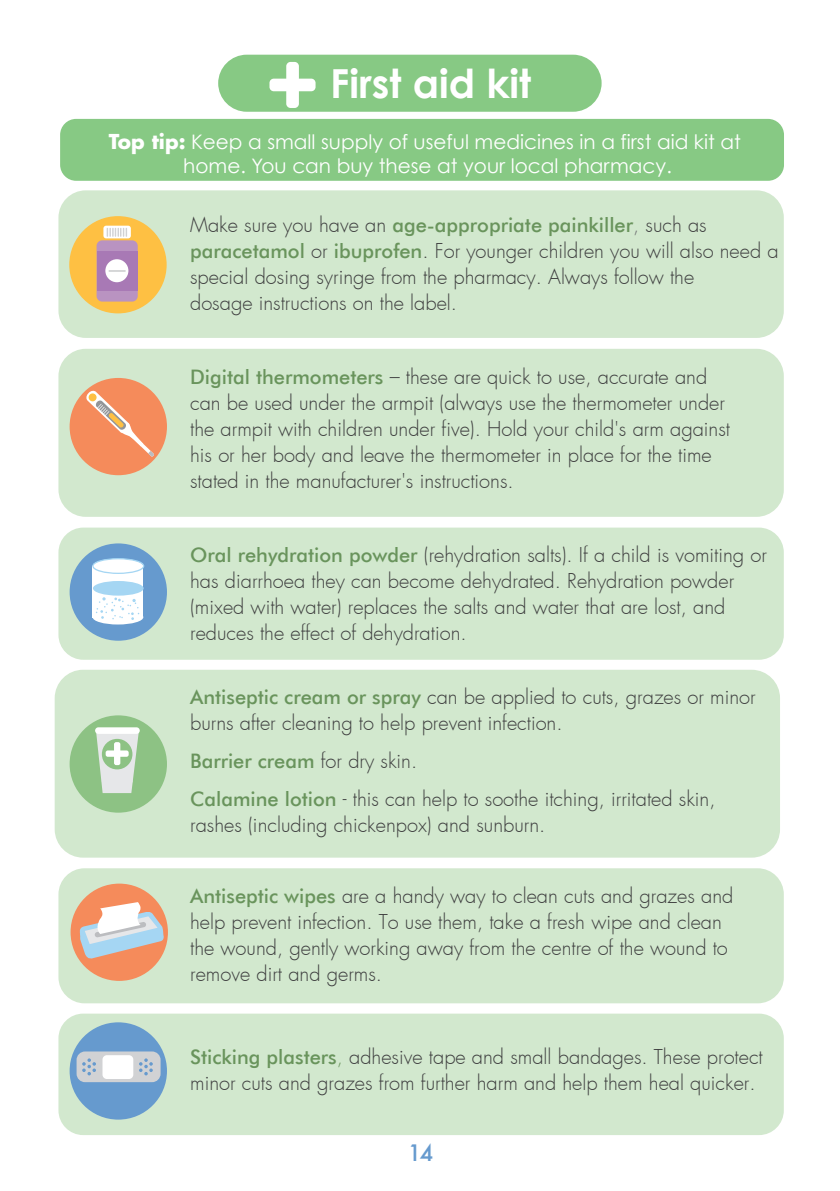
<style>
.page{position:relative;width:840px;height:1191px;background:#fff}
.page>*{position:absolute;margin:0;border:0;box-sizing:border-box;transform-origin:0 0}
.t1{font:700 40px "Century Gothic";color:#fff}
.t2{font:500 22px "Futura";color:#669ace}
.t3{font:300 20px/26px "Futura";color:#3e3e3f}
.t4{font:20px/24px "Century Gothic";color:#fff;text-align:center}
.t5{font:500 20px "Futura BT";color:#69945c}
.s1{font-family:"Futura";font-weight:700}
.s2{font-family:"Futura";font-weight:300;color:#3e3e3f}
.s3{font-family:"Futura";font-weight:300;color:#6c6d70}
.s4{font-family:"Futura BT";font-weight:500;color:#69945c}
.s5{color:#69945c}
</style>
<div class="page">
<div style="left:58px;top:190px;width:725px;height:148px;background:#d2e8ce;border-radius:27px"></div>
<div style="left:58px;top:349px;width:725px;height:168px;background:#d2e8ce;border-radius:27px"></div>
<div style="left:58px;top:527px;width:725px;height:133px;background:#d2e8ce;border-radius:25px"></div>
<div style="left:55px;top:670px;width:724px;height:187px;background:#d2e8ce;border-radius:28px"></div>
<div style="left:58px;top:868px;width:725px;height:135px;background:#d2e8ce;border-radius:26px"></div>
<div style="left:58px;top:1013px;width:725px;height:122px;background:#d2e8ce;border-radius:25px"></div>
<div style="left:218px;top:55px;width:383px;height:57px;background:#87c984;border-radius:29px"></div>
<div style="left:60px;top:119px;width:723px;height:62px;background:#87c984;border-radius:16px"></div>
<div style="left:286px;top:62px;width:13px;height:46px;background:#fff;border-radius:4px"></div>
<div style="left:269px;top:79px;width:46px;height:12px;background:#fff;border-radius:4px"></div>
<div style="left:69px;top:216px;width:97px;height:97px;background:#fec043;border-radius:50%"></div>
<div style="left:70px;top:715px;width:97px;height:97px;background:#8dc284;border-radius:50%"></div>
<div style="left:70px;top:543px;width:97px;height:97px;background:#669ace;border-radius:50%"></div>
<div style="left:70px;top:1022px;width:97px;height:97px;background:#669ace;border-radius:50%"></div>
<div style="left:96px;top:240px;width:42px;height:61px;background:#b993c1;border-radius:6px"></div>
<div style="left:97px;top:251px;width:40px;height:39px;background:#a879b5"></div>
<div style="left:103px;top:226px;width:28px;height:12px;background:#fff;border-radius:3px"></div>
<svg style="left:107px;top:228px;width:20px;height:9px"></svg>
<div style="left:105px;top:259px;width:23px;height:23px;background:#fff;border-radius:50%"></div>
<div style="left:70px;top:378px;width:97px;height:97px;background:#f58b5b;border-radius:50%"></div>
<div style="left:70px;top:883px;width:98px;height:98px;background:#f58b5b;border-radius:50%"></div>
<svg style="left:86px;top:390px;width:68px;height:67px"></svg>
<div style="left:89px;top:393px;width:7px;height:8px;background:#fec043;border-radius:50%"></div>
<div style="left:93px;top:610px;width:50px;height:14px;background:#fff;border-radius:50%"></div>
<div style="left:93px;top:566px;width:50px;height:51px;background:#fff"></div>
<svg style="left:92px;top:558px;width:52px;height:16px"></svg>
<div style="left:93px;top:581px;width:50px;height:14px;background:#a5d6f3;border-radius:50%"></div>
<svg style="left:96px;top:597px;width:43px;height:23px"></svg>
<svg style="left:96px;top:733px;width:43px;height:60px"></svg>
<div style="left:95px;top:727px;width:45px;height:7px;background:#fff;border-radius:3px"></div>
<div style="left:102px;top:739px;width:30px;height:30px;background:#8dc284;border-radius:50%"></div>
<div style="left:114px;top:742px;width:6px;height:23px;background:#fff;border-radius:2px"></div>
<div style="left:106px;top:750px;width:23px;height:7px;background:#fff;border-radius:2px"></div>
<svg style="left:78px;top:902px;width:88px;height:58px"></svg>
<div style="left:76px;top:1051px;width:84px;height:31px;background:#d1d2d4;border-radius:8px"></div>
<div style="left:102px;top:1055px;width:31px;height:24px;background:#fff;border-radius:4px"></div>
<svg style="left:82px;top:1058px;width:14px;height:17px"></svg>
<svg style="left:139px;top:1058px;width:14px;height:17px"></svg>
<svg style="left:108px;top:270px;width:18px;height:2px"></svg>
<h1 class="t1" style="left:330px;top:58px;width:202px">First aid kit</h1>
<p class="t4" style="left:109px;top:129px;width:633px"><span class="s1">Top tip:</span> Keep a small supply of useful medicines in a first aid kit at home. You can buy these at your local pharmacy.</p>
<p class="t5" style="left:190px;top:213px;width:518px"><span class="s2">Make sure you have an</span> age-appropriate painkiller<span class="s3">,</span> <span class="s2">such as</span></p>
<p class="t3" style="left:190px;top:239px;width:589px"><span class="s4">paracetamol</span> or <span class="s4">ibuprofen</span>. For younger children you will also need a special dosing syringe from the pharmacy. Always follow the<br>dosage instructions on the label.</p>
<p class="t3" style="left:190px;top:366px;width:541px"><span class="s4">Digital thermometers</span> – these are quick to use, accurate and can be used under the armpit (always use the thermometer under the armpit with children under five). Hold your child's arm against his or her body and leave the thermometer in place for the time stated in the manufacturer's instructions.</p>
<p class="t3" style="left:190px;top:543px;width:578px"><span class="s4">Oral rehydration powder</span> (rehydration salts). If a child is vomiting or has diarrhoea they can become dehydrated. Rehydration powder (mixed with water) replaces the salts and water that are lost, and reduces the effect of dehydration.</p>
<p class="t3" style="left:190px;top:686px;width:567px"><span class="s4">Antiseptic cream or spray</span> can be applied to cuts, grazes or minor burns after cleaning to help prevent infection.</p>
<p class="t5" style="left:190px;top:749px;width:228px">Barrier cream <span class="s2">for dry skin.</span></p>
<p class="t3" style="left:190px;top:788px;width:526px"><span class="s4">Calamine lotion</span> - this can help to soothe itching, irritated skin, rashes (including chickenpox) and sunburn.</p>
<p class="t3" style="left:190px;top:884px;width:544px"><span class="s4">Antiseptic wipes</span> are a handy way to clean cuts and grazes and help prevent infection. To use them, take a fresh wipe and clean the wound, gently working away from the centre of the wound to remove dirt and germs.</p>
<p class="t3" style="left:190px;top:1045px;width:574px"><span class="s4">Sticking plasters</span><span class="s5">,</span> adhesive tape and small bandages. These protect minor cuts and grazes from further harm and help them heal quicker.</p>
<p class="t2" style="left:407px;top:1138px;width:27px">14</p>
</div>
